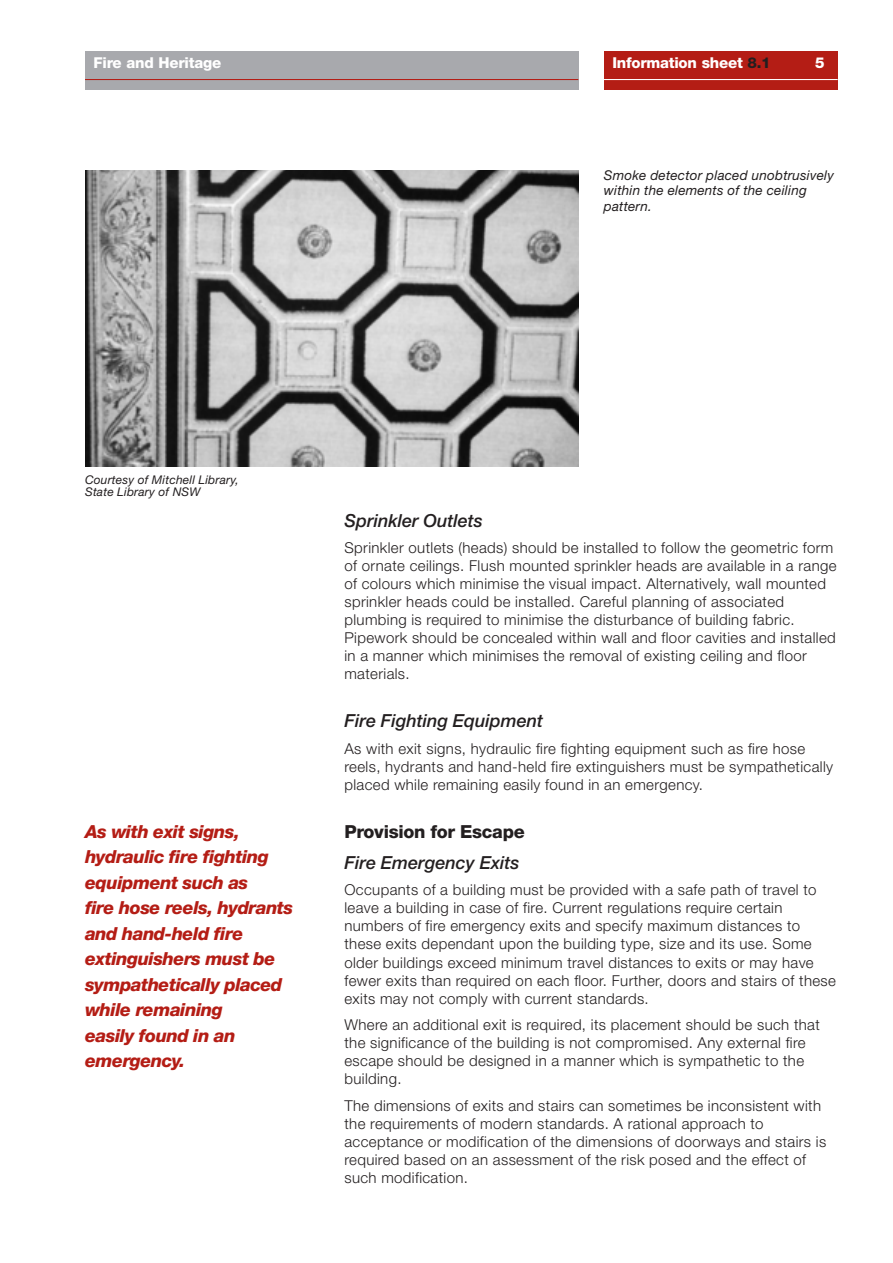
<style>
.page{position:relative;width:893px;height:1263px;background:#fff}
.page>*{position:absolute;margin:0;border:0;box-sizing:border-box;transform-origin:0 0}
.t1{font:italic 800 18px/25.5px "Helvetica Neue";letter-spacing:-.025em;color:#b41d15}
.t2{font:italic 500 18px "Helvetica Neue";color:#231f20}
.t3{font:800 18px "Helvetica Neue";letter-spacing:-.015em;color:#231f20}
.t4{font:300 15px/18px "Helvetica Neue";letter-spacing:.025em;color:#231f20}
.t5{font:800 15px "Helvetica Neue";letter-spacing:-.015em;color:#fff}
.t6{font:italic 13.5px/15.8px "Helvetica Neue";letter-spacing:.015em;color:#231f20}
.t7{font:italic 12px/12px "Helvetica Neue";letter-spacing:.015em;color:#231f20}
.s1{color:#231f20}
</style>
<div class="page">
<div style="left:85px;top:51px;width:493px;height:38px;background:#a8a9ad"></div>
<div style="left:604px;top:51px;width:234px;height:38px;background:#b41d15"></div>
<hr style="left:85px;top:79px;width:493px;height:1px;background:#b41d15">
<hr style="left:604px;top:79px;width:234px;height:1px;background:#fff">
<img style="left:85px;top:170px;width:493px;height:296px">
<p class="t5" style="left:94px;top:58px;width:129px">Fire and Heritage</p>
<p class="t5" style="left:612px;top:58px;width:160px">Information sheet <span class="s1">8.1</span></p>
<p class="t5" style="left:815px;top:58px;width:11px">5</p>
<p class="t6" style="left:604px;top:168px;width:232px">Smoke detector placed unobtrusively within the elements of the ceiling pattern.</p>
<p class="t7" style="left:85px;top:475px;width:155px">Courtesy of Mitchell Library,<br>State Library of NSW</p>
<p class="t1" style="left:85px;top:820px;width:210px">As with exit signs, hydraulic fire fighting equipment such as<br>fire hose reels, hydrants and hand-held fire extinguishers must be sympathetically placed while remaining<br>easily found in an emergency.</p>
<p class="t2" style="left:344px;top:514px;width:140px">Sprinkler Outlets</p>
<p class="t4" style="left:344px;top:540px;width:494px">Sprinkler outlets (heads) should be installed to follow the geometric form of ornate ceilings. Flush mounted sprinkler heads are available in a range of colours which minimise the visual impact. Alternatively, wall mounted sprinkler heads could be installed. Careful planning of associated plumbing is required to minimise the disturbance of building fabric.<br>Pipework should be concealed within wall and floor cavities and installed in a manner which minimises the removal of existing ceiling and floor materials.</p>
<p class="t2" style="left:344px;top:715px;width:200px">Fire Fighting Equipment</p>
<p class="t4" style="left:344px;top:741px;width:490px">As with exit signs, hydraulic fire fighting equipment such as fire hose reels, hydrants and hand-held fire extinguishers must be sympathetically placed while remaining easily found in an emergency.</p>
<p class="t3" style="left:344px;top:825px;width:182px">Provision for Escape</p>
<p class="t2" style="left:344px;top:856px;width:176px">Fire Emergency Exits</p>
<p class="t4" style="left:344px;top:882px;width:493px">Occupants of a building must be provided with a safe path of travel to leave a building in case of fire. Current regulations require certain numbers of fire emergency exits and specify maximum distances to these exits dependant upon the building type, size and its use. Some older buildings exceed minimum travel distances to exits or may have fewer exits than required on each floor. Further, doors and stairs of these exits may not comply with current standards.</p>
<p class="t4" style="left:344px;top:1017px;width:477px">Where an additional exit is required, its placement should be such that the significance of the building is not compromised. Any external fire escape should be designed in a manner which is sympathetic to the building.</p>
<p class="t4" style="left:344px;top:1097px;width:483px">The dimensions of exits and stairs can sometimes be inconsistent with the requirements of modern standards. A rational approach to acceptance or modification of the dimensions of doorways and stairs is required based on an assessment of the risk posed and the effect of such modification.</p>
</div>
